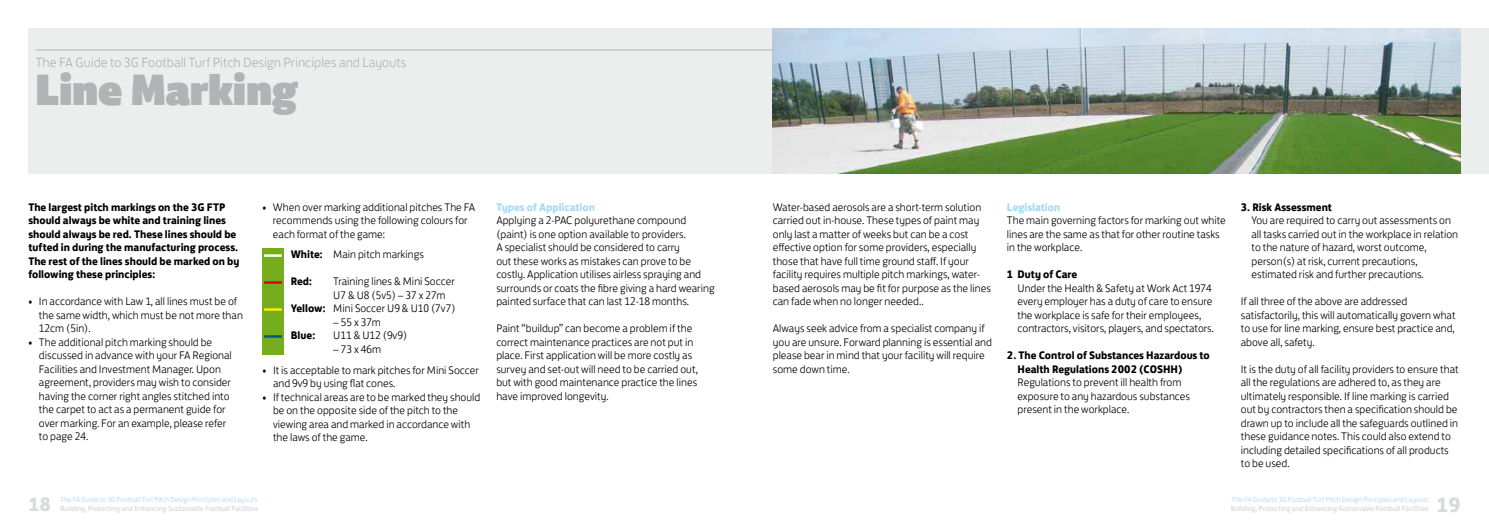
<style>
.page{position:relative;width:1489px;height:525px;background:#fff}
.page>*{position:absolute;margin:0;border:0;box-sizing:border-box;transform-origin:0 0}
.t1{font:45px "FS Jack Poster";letter-spacing:-.01em;color:#b1b3b4}
.t2{font:700 21.25px "FS Jack";color:#d9dadb}
.t3{font:700 20px "FS Jack";color:#d9dadb}
.t4{font:300 13.75px "FS Jack";color:#b1b3b4}
.t5{font:300 11.25px/13.5px "FS Jack";color:#000}
.t6{font:700 11.25px/13.5px "FS Jack";color:#000}
.t7{font:700 11.25px "FS Jack";color:#a2daf4}
.t8{font:500 7.5px "FS Jack";letter-spacing:-.01em;color:#d9dadb}
.t9{font:300 7.5px "FS Jack";letter-spacing:-.01em;color:#a2daf4}
.s1{font-weight:700}
</style>
<div class="page">
<div style="left:28px;top:28px;width:1460px;height:146px;background:#eceded"></div>
<hr style="left:35px;top:50px;width:745px;height:1px;background:#b1b3b4">
<img style="left:772px;top:28px;width:688px;height:146px">
<div style="left:262px;top:248px;width:21px;height:106px;background:#76ad1c"></div>
<hr style="left:264px;top:254px;width:18px;height:3px;background:#fff">
<svg style="left:264px;top:281px;width:18px;height:2px"></svg>
<svg style="left:264px;top:308px;width:18px;height:2px"></svg>
<svg style="left:264px;top:335px;width:18px;height:2px"></svg>
<p class="t4" style="left:35px;top:52px;width:372px">The FA Guide to 3G Football Turf Pitch Design Principles and Layouts</p>
<h1 class="t1" style="left:35px;top:50px;width:265px">Line Marking</h1>
<p class="t6" style="left:28px;top:199px;width:213px">The largest pitch markings on the 3G FTP should always be white and training lines should always be red. These lines should be tufted in during the manufacturing process.<br>The rest of the lines should be marked on by following these principles:</p>
<p class="t5" style="left:39px;top:293px;width:205px;text-indent:-11px">• I n accordance with Law 1, all lines must be of the same width, which must be not more than<br>12cm (5in).</p>
<p class="t5" style="left:39px;top:334px;width:194px;text-indent:-11px">• The additional pitch marking should be discussed in advance with your FA Regional Facilities and I nvestment Manager. U pon agreement, providers may wish to consider having the corner right angles stitched into the carpet to act as a permanent guide for over marking. For an example, please refer to page 24.</p>
<p class="t5" style="left:273px;top:199px;width:204px;text-indent:-11px">• When over marking additional pitches The FA recommends using the following colours for each format of the game:</p>
<p class="t5" style="left:291px;top:246px;width:135px"><span class="s1">White:</span> Main pitch markings</p>
<p class="t6" style="left:291px;top:274px;width:23px">Red:</p>
<p class="t5" style="left:333px;top:273px;width:123px">Training lines &amp; Mini Soccer</p>
<p class="t5" style="left:291px;top:287px;width:26px">U</p>
<p class="t5" style="left:291px;top:287px;width:166px;text-indent:50px">7 &amp; U8 (5v5) – 37 x 27m<br><span class="s1">Yellow:</span> Mini Soccer U 9 &amp; U 10 (7v7)</p>
<p class="t5" style="left:333px;top:314px;width:49px">– 55 x 37m</p>
<p class="t6" style="left:291px;top:328px;width:26px">Blue:</p>
<p class="t5" style="left:333px;top:327px;width:75px">U 11 &amp; U 12 (9v9)</p>
<p class="t5" style="left:333px;top:341px;width:49px">– 73 x 46m</p>
<p class="t5" style="left:273px;top:361px;width:207px;text-indent:-11px">• It is acceptable to mark pitches for Mini Soccer and 9v9 by using flat cones.</p>
<p class="t5" style="left:273px;top:388px;width:209px;text-indent:-11px">• If technical areas are to be marked they should be on the opposite side of the pitch to the viewing area and marked in accordance with the laws of the game.</p>
<p class="t7" style="left:496px;top:197px;width:100px">Types of Application</p>
<p class="t5" style="left:496px;top:212px;width:220px">Applying a 2-PAC polyurethane compound (paint) is one option available to providers.<br>A specialist should be considered to carry<br>out these works as mistakes can prove to be costly. Application utilises airless spraying and surrounds or coats the fibre giving a hard wearing painted surface that can last 12-18 months.</p>
<p class="t5" style="left:496px;top:320px;width:203px">Paint “buildup” can become a problem if the correct maintenance practices are not put in place. First application will be more costly as survey and set-out will need to be carried out, but with good maintenance practice the lines have improved longevity.</p>
<p class="t5" style="left:772px;top:199px;width:219px">Water-based aerosols are a short-term solution carried out in-house. These types of paint may only last a matter of weeks but can be a cost effective option for some providers, especially those that have full time ground staff. If your facility requires multiple pitch markings, water&shy;based aerosols may be fit for purpose as the lines can fade when no longer needed..</p>
<p class="t5" style="left:772px;top:320px;width:220px">Always seek advice from a specialist company if you are unsure. Forward planning is essential and please bear in mind that your facility will require some down time.</p>
<p class="t7" style="left:1006px;top:197px;width:55px">Legislation</p>
<p class="t5" style="left:1006px;top:212px;width:220px">The main governing factors for marking out white lines are the same as that for other routine tasks in the workplace.</p>
<p class="t6" style="left:1006px;top:266px;width:72px">1 Duty of Care</p>
<p class="t5" style="left:1017px;top:280px;width:198px;text-indent:-11px">U nder the H ealth &amp; Safety at Work Act 1974 every employer has a duty of care to ensure the workplace is safe for their employees, contractors, visitors, players, and spectators.</p>
<p class="t6" style="left:1017px;top:347px;width:194px;text-indent:-11px">2. The Control of Substances Hazardous to<br>Health Regulations 2002 (COSHH</p>
<p class="t6" style="left:1177px;top:361px;width:6px">)</p>
<p class="t5" style="left:1017px;top:374px;width:174px;text-indent:-11px">Regulations to prevent ill health from exposure to any hazardous substances present in the workplace.</p>
<p class="t6" style="left:1240px;top:199px;width:93px">3. Risk Assessment</p>
<p class="t5" style="left:1251px;top:212px;width:208px;text-indent:-11px">You are required to carry out assessments on all tasks carried out in the workplace in relation to the nature of hazard, worst outcome, person(s) at risk, current precautions, estimated risk and further precautions.</p>
<p class="t5" style="left:1240px;top:293px;width:216px">If all three of the above are addressed satisfactorily, this will automatically govern what to use for line marking, ensure best practice and, above all, safety.</p>
<p class="t5" style="left:1240px;top:361px;width:219px">It is the duty of all facility providers to ensure that all the regulations are adhered to, as they are ultimately responsible. If line marking is carried out by contractors then a specification should be drawn up to include all the safeguards outlined in these guidance notes. This could also extend to including detailed specifications of all products to be used.</p>
<p class="t9" style="left:60px;top:493px;width:199px">The FA Guide to 3G Football Turf Pitch Design Principles and Layouts</p>
<p class="t8" style="left:60px;top:502px;width:199px">Building, Protecting and Enhancing Sustainable Football Facilities</p>
<p class="t9" style="left:1231px;top:493px;width:199px">The FA Guide to 3G Football Turf Pitch Design Principles and Layouts</p>
<h3 class="t3" style="left:28px;top:487px;width:24px">18</h3>
<p class="t8" style="left:1230px;top:502px;width:199px">Building, Protecting and Enhancing Sustainable Football Facilities</p>
<h2 class="t2" style="left:1436px;top:486px;width:26px">19</h2>
</div>
